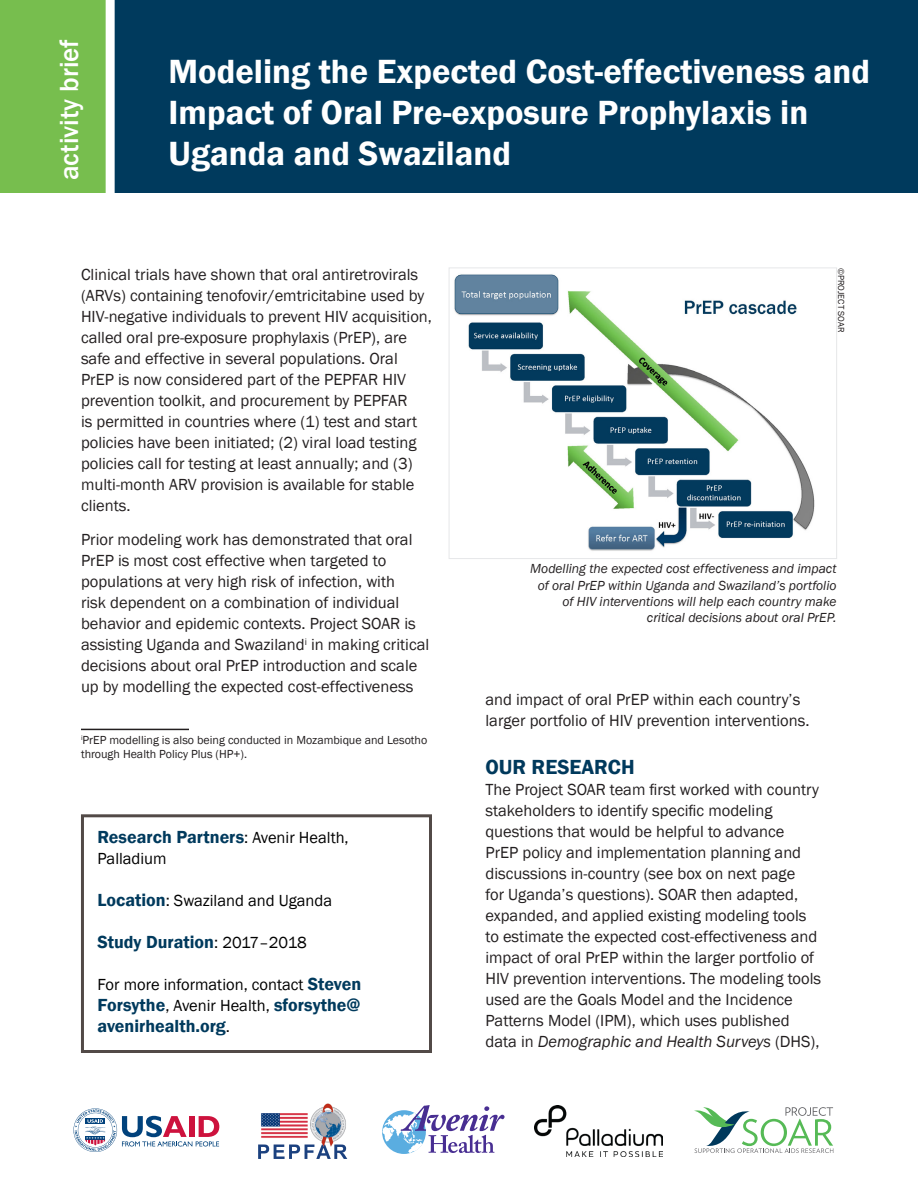
<style>
.page{position:relative;width:918px;height:1188px;background:#fff}
.page>*{position:absolute;margin:0;border:0;box-sizing:border-box;transform-origin:0 0}
.t1{font:600 34.5px/41.4px "Franklin Gothic";color:#fff}
.t2{font:500 27px "Franklin Gothic";color:#fff}
.Heading_1{font:600 21px "Franklin Gothic";color:#00395c}
.Side_box_text{font:600 18px/21px "Franklin Gothic";color:#003a5d}
.Normal_after_Heading{font:16.5px/21px "Franklin Gothic";color:#231f20}
.Side_box_text-2{font:16.5px "Franklin Gothic";color:#000}
.t3{font:italic 13.5px/16.2px "Franklin Gothic";color:#231f20;text-align:right}
.Footnote{font:12px/14.4px "Franklin Gothic";color:#231f20}
.t4{font:9px "Franklin Gothic";color:#231f20}
.s1{font-weight:400;font-size:16.5px;color:#000}
.s2{font-weight:600;font-size:18px;color:#003a5d}
.s3{font-style:italic}
</style>
<div class="page">
<div style="left:110px;top:0;width:808px;height:192px;background:#003a5d"></div>
<hr style="left:81px;top:729px;width:108px;height:1px;background:#231f20">
<div style="left:0;top:0;width:110px;height:192px;background:#77be4e"></div>
<div style="left:106px;top:0;width:9px;height:199px;background:#fff"></div>
<div style="left:81px;top:814px;width:351px;height:239px;border:3px solid #524a47"></div>
<img style="left:258px;top:1103px;width:90px;height:56px">
<img style="left:258px;top:1145px;width:89px;height:14px">
<svg style="left:694px;top:1107px;width:139px;height:46px"></svg>
<svg style="left:73px;top:1108px;width:146px;height:44px"></svg>
<svg style="left:382px;top:1105px;width:123px;height:48px"></svg>
<img style="left:535px;top:1106px;width:127px;height:51px">
<img style="left:454px;top:274px;width:361px;height:277px">
<div style="left:449px;top:268px;width:388px;height:291px;border:1px solid #e6e7e9"></div>
<p class="t2" style="left:52px;top:180px;width:143px;rotate:-90deg">activity brief</p>
<p class="t1" style="left:169px;top:51px;width:703px">Modeling the Expected Cost-effectiveness and<br>Impact of Oral Pre-exposure Prophylaxis in<br>Uganda and Swaziland</p>
<p class="Normal_after_Heading" style="left:81px;top:264px;width:352px">Clinical trials have shown that oral antiretrovirals (ARVs) containing tenofovir/emtricitabine used by HIV-negative individuals to prevent HIV acquisition, called oral pre-exposure prophylaxis (PrEP), are safe and effective in several populations. Oral PrEP is now considered part of the PEPFAR HIV prevention toolkit, and procurement by PEPFAR<br>is permitted in countries where (1) test and start policies have been initiated; (2) viral load testing policies call for testing at least annually; and (3) multi-month ARV provision is available for stable clients.</p>
<p class="Normal_after_Heading" style="left:81px;top:529px;width:350px">Prior modeling work has demonstrated that oral PrEP is most cost effective when targeted to populations at very high risk of infection, with<br>risk dependent on a combination of individual behavior and epidemic contexts. Project SOAR is assisting Uganda and Swaziland<sup>i</sup> in making critical decisions about oral PrEP introduction and scale up by modelling the expected cost-effectiveness</p>
<p class="Footnote" style="left:81px;top:733px;width:348px"><sup>i</sup>PrEP modelling is also being conducted in Mozambique and Lesotho through Health Policy Plus (HP+).</p>
<p class="Side_box_text" style="left:97px;top:827px;width:253px">Research Partners<span class="s1">: Avenir Health,</span></p>
<p class="Side_box_text-2" style="left:97px;top:849px;width:71px">Palladium</p>
<p class="Side_box_text-2" style="left:97px;top:891px;width:236px"><span class="s2">Location</span>: Swaziland and Uganda</p>
<p class="Side_box_text" style="left:97px;top:932px;width:211px">Study Duration<span class="s1">: 2017–2018</span></p>
<p class="Side_box_text-2" style="left:97px;top:975px;width:265px">For more information, contact <span class="s2">Steven</span></p>
<p class="Side_box_text" style="left:97px;top:995px;width:265px">Forsythe<span class="s1">, Avenir Health,</span> sforsythe@ avenirhealth.org<span class="s1">.</span></p>
<p class="t4" style="left:847px;top:268px;width:66px;rotate:90deg">©PROJECT SOAR</p>
<p class="t3" style="left:530px;top:561px;width:308px">Modelling the expected cost effectiveness and impact of oral PrEP within Uganda and Swaziland’s portfolio of HIV interventions will help each country make critical decisions about oral PrEP.</p>
<p class="Normal_after_Heading" style="left:486px;top:689px;width:326px;line-height:21.6px">and impact of oral PrEP within each country’s larger portfolio of HIV prevention interventions.</p>
<p class="Heading_1" style="left:486px;top:754px;width:151px">OUR RESEARCH</p>
<p class="Normal_after_Heading" style="left:486px;top:780px;width:337px">The Project SOAR team first worked with country stakeholders to identify specific modeling questions that would be helpful to advance PrEP policy and implementation planning and discussions in-country (see box on next page<br>for Uganda’s questions). SOAR then adapted, expanded, and applied existing modeling tools to estimate the expected cost-effectiveness and impact of oral PrEP within the larger portfolio of HIV prevention interventions. The modeling tools used are the Goals Model and the Incidence Patterns Model (IPM), which uses published data in <span class="s3">Demographic and Health Surveys</span> (DHS),</p>
</div>
